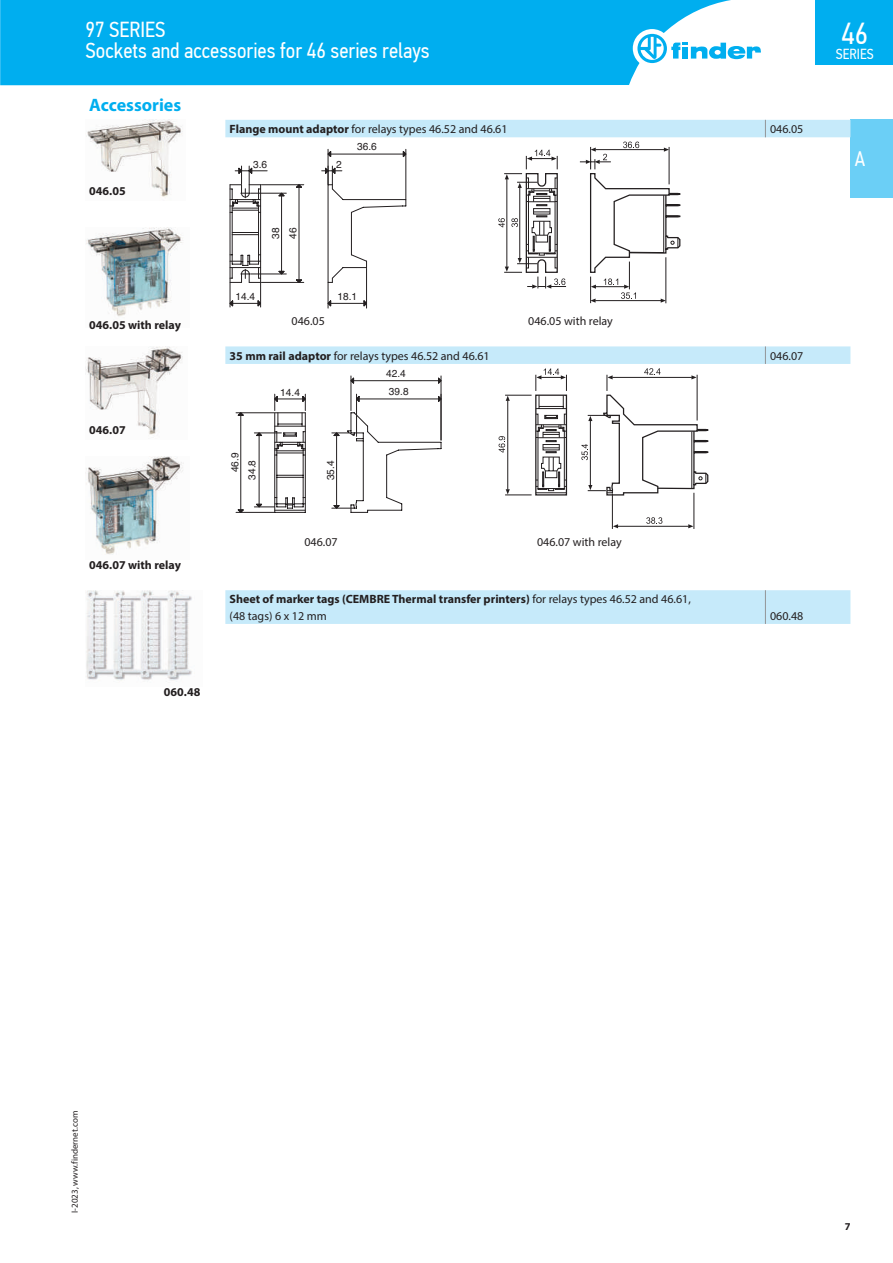
<style>
.page{position:relative;width:893px;height:1263px;background:#fff}
.page>*{position:absolute;margin:0;border:0;box-sizing:border-box;transform-origin:0 0}
.t1{font:30.3px "PF Din Text Cond Pro";color:#fff}
.t2{font:21.75px/21px "PF Din Text Cond Pro";color:#fff}
.t3{font:21px "PF Din Text Cond Pro";color:#fff}
.t4{font:700 18px "Myriad Pro";color:#00aeef}
.t5{font:14.55px "PF Din Text Cond Pro";color:#fff}
.t6{font:12px "Myriad Pro";color:#231f20}
.t7{font:700 12px/16.2px "Myriad Pro";color:#231f20}
.t8{font:700 10.5px "Myriad Pro";color:#231f20}
.t9{font:10.2px/17.4px "Helvetica";letter-spacing:.01em;color:#231f20}
.t10{font:9px "Myriad Pro";color:#231f20}
.s1{font-weight:700}
.s2{font-weight:400}
</style>
<div class="page">
<div style="left:850px;top:119px;width:43px;height:79px;background:#6bcff6"></div>
<svg style="left:0;top:0;width:837px;height:85px;fill:#00aeef"></svg>
<div style="left:633px;top:29px;width:38px;height:39px;background:#fff;border-radius:50%"></div>
<svg style="left:637px;top:34px;width:125px;height:29px"></svg>
<div style="left:816px;top:0;width:77px;height:64px;background:#00aeef"></div>
<svg style="left:225px;top:120px;width:625px;height:504px"></svg>
<hr style="left:765px;top:590px;width:1px;height:34px;background:#939598">
<svg style="left:765px;top:346px;width:1px;height:18px"></svg>
<svg style="left:765px;top:120px;width:1px;height:17px"></svg>
<img style="left:86px;top:120px;width:97px;height:77px">
<svg style="left:498px;top:142px;width:182px;height:161px"></svg>
<svg style="left:230px;top:149px;width:176px;height:159px"></svg>
<img style="left:86px;top:227px;width:97px;height:90px">
<img style="left:85px;top:346px;width:98px;height:89px">
<svg style="left:236px;top:376px;width:205px;height:137px"></svg>
<hr style="left:618px;top:526px;width:71px;height:1px;background:#231f20">
<hr style="left:694px;top:493px;width:1px;height:36px;background:#231f20">
<hr style="left:612px;top:493px;width:1px;height:36px;background:#231f20">
<svg style="left:613px;top:524px;width:5px;height:4px"></svg>
<svg style="left:688px;top:524px;width:5px;height:4px"></svg>
<svg style="left:499px;top:368px;width:69px;height:128px"></svg>
<svg style="left:581px;top:368px;width:127px;height:128px"></svg>
<svg style="left:646px;top:517px;width:16px;height:7px"></svg>
<img style="left:85px;top:457px;width:99px;height:98px">
<img style="left:86px;top:590px;width:106px;height:92px">
<h2 class="t2" style="left:85px;top:19px;width:346px">97 SERIES<br>Sockets and accessories for 46 series relays</h2>
<h3 class="t4" style="left:89px;top:93px;width:93px">Accessories</h3>
<p class="t6" style="left:230px;top:122px;width:279px"><span class="s1">Flange mount adaptor</span> for relays types 46.52 and 46.61</p>
<p class="t6" style="left:770px;top:122px;width:35px">046.05</p>
<p class="t7" style="left:89px;top:182px;width:38px">046.05</p>
<p class="t7" style="left:89px;top:316px;width:93px">046.05 with relay</p>
<p class="t7" style="left:89px;top:421px;width:38px">046.07</p>
<p class="t7" style="left:89px;top:556px;width:93px">046.07 with relay</p>
<p class="t7" style="left:164px;top:683px;width:38px">060.48</p>
<p class="t9" style="left:253px;top:156px;width:16px">3.6</p>
<p class="t9" style="left:267px;top:239px;width:13px;rotate:-90deg">38<br>46</p>
<p class="t9" style="left:336px;top:156px;width:7px">2</p>
<p class="t9" style="left:357px;top:138px;width:21px">36.6</p>
<p class="t9" style="left:235px;top:288px;width:21px">14.4</p>
<p class="t9" style="left:337px;top:288px;width:21px">18.1</p>
<p class="t6" style="left:292px;top:314px;width:35px">046.05</p>
<p class="t6" style="left:528px;top:314px;width:86px">046.05 with relay</p>
<p class="t6" style="left:230px;top:348px;width:262px"><span class="s1">35 mm rail adaptor</span> for relays types 46.52 and 46.61</p>
<p class="t6" style="left:770px;top:348px;width:35px">046.07</p>
<p class="t9" style="left:280px;top:384px;width:21px">14.4</p>
<p class="t9" style="left:386px;top:364px;width:24px;line-height:18.3px">42.4<br>39.8</p>
<p class="t9" style="left:226px;top:472px;width:21px;rotate:-90deg">46.9</p>
<p class="t9" style="left:322px;top:480px;width:21px;rotate:-90deg">35.4</p>
<p class="t9" style="left:243px;top:480px;width:21px;rotate:-90deg">34.8</p>
<p class="t6" style="left:304px;top:534px;width:35px">046.07</p>
<p class="t6" style="left:537px;top:534px;width:86px">046.07 with relay</p>
<p class="t7" style="left:230px;top:591px;width:463px">Sheet of marker tags (CEMBRE Thermal transfer printers) <span class="s2">for relays types 46.52 and 46.61, (48 tags) 6 x 12 mm</span></p>
<p class="t6" style="left:770px;top:608px;width:35px">060.48</p>
<h1 class="t1" style="left:841px;top:16px;width:28px">46</h1>
<p class="t5" style="left:836px;top:45px;width:39px">SERIES</p>
<h3 class="t3" style="left:855px;top:147px;width:12px">A</h3>
<p class="t10" style="left:69px;top:1213px;width:103px;rotate:-90deg">I-2023, www.findernet.com</p>
<p class="t8" style="left:845px;top:1219px;width:7px">7</p>
</div>
